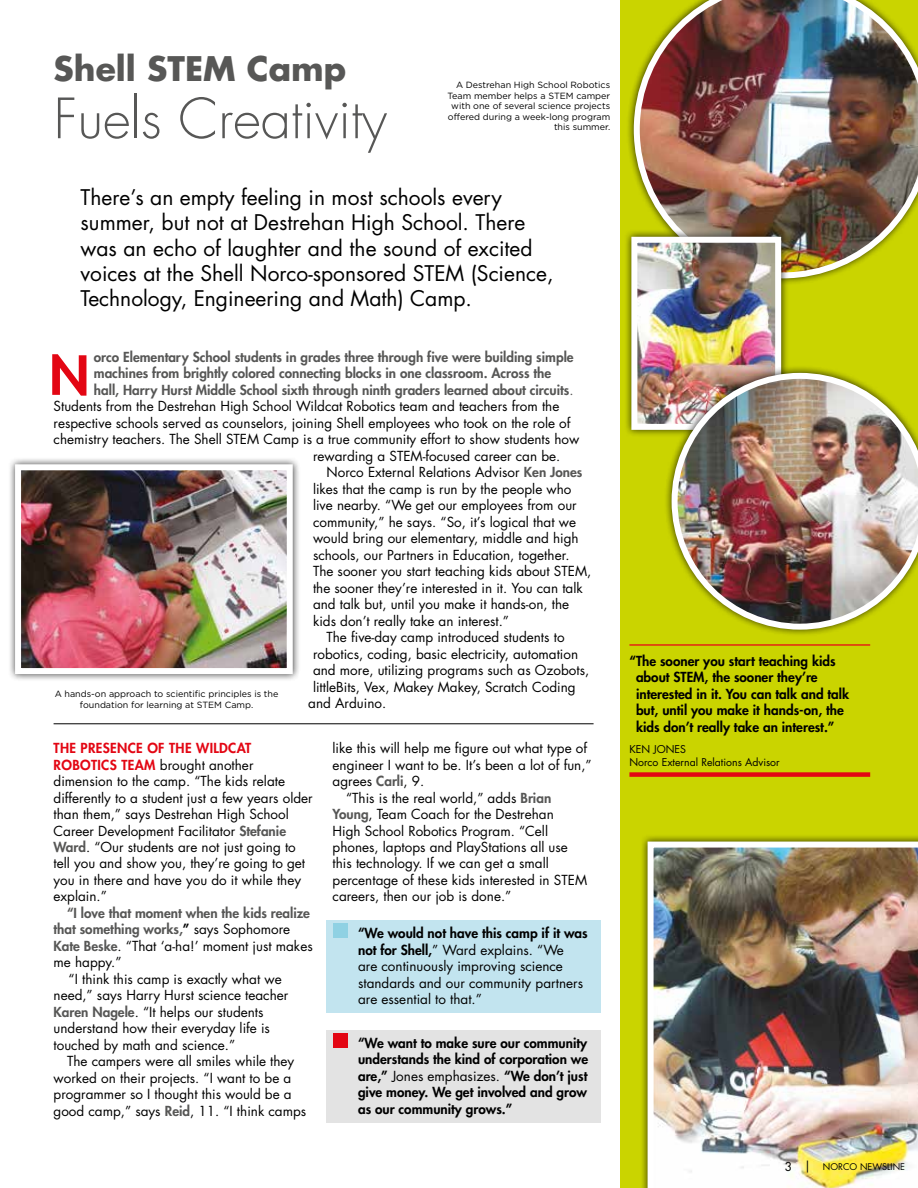
<style>
.page{position:relative;width:918px;height:1188px;background:#fff}
.page>*{position:absolute;margin:0;border:0;box-sizing:border-box;transform-origin:0 0}
.t1{font:300 54px "Futura Std";color:#575756}
.t2{font:800 52.5px "Futura Std";color:#e30613}
.t3{font:700 33px "Futura Std";color:#575756}
.t4{font:21px/25.2px "Futura Std";color:#000}
.t5{font:13.5px/16.5px "Futura Std";color:#000}
.t6{font:800 13.5px/16.5px "Futura Std";color:#000}
.t7{font:800 13.5px "Futura Std";color:#575756}
.t8{font:10.5px/12.6px "Futura Std";color:#000}
.t9{font:9px/10.5px "Gotham";color:#000;text-align:right}
.t10{font:9px "Futura Std";color:#000}
.s1{font-weight:400}
.s2{font-weight:800;color:#575756}
.s3{font-weight:800;color:#e30613}
.s4{color:#000}
.s5{font-weight:400;color:#000}
.s6{font-weight:800}
.s7{font-size:12px}
</style>
<div class="page">
<div style="left:621px;top:0;width:297px;height:1188px;background:#cad400"></div>
<div style="left:626px;top:0;width:292px;height:286px;background:#000;opacity:.75"></div>
<img style="left:634px;top:0;width:284px;height:278px">
<div style="left:7px;top:456px;width:293px;height:226px;background:#000;opacity:.75"></div>
<img style="left:22px;top:471px;width:264px;height:196px">
<div style="left:15px;top:464px;width:278px;height:210px;border:6px solid #fff"></div>
<div style="left:624px;top:229px;width:165px;height:208px;background:#000;opacity:.75"></div>
<img style="left:638px;top:244px;width:136px;height:179px">
<div style="left:631px;top:237px;width:150px;height:193px;border:6px solid #fff"></div>
<div style="left:640px;top:834px;width:278px;height:354px;background:#000;opacity:.75"></div>
<img style="left:648px;top:842px;width:270px;height:346px">
<hr style="left:629px;top:644px;width:241px;height:2px;background:#e42313">
<div style="left:629px;top:772px;width:241px;height:5px;background:#e30613"></div>
<div style="left:326px;top:920px;width:274px;height:93px;background:#c2e4ef"></div>
<div style="left:326px;top:1030px;width:274px;height:93px;background:#e3e3e3"></div>
<div style="left:333px;top:923px;width:15px;height:15px;background:#8fd1e3"></div>
<div style="left:333px;top:1033px;width:15px;height:15px;background:#e30613"></div>
<div style="left:664px;top:366px;width:254px;height:271px;background:#000;opacity:.75"></div>
<img style="left:672px;top:373px;width:246px;height:257px">
<hr style="left:54px;top:724px;width:540px;height:1px;background:#000">
<h3 class="t3" style="left:54px;top:47px;width:294px">Shell STEM Camp</h3>
<h1 class="t1" style="left:54px;top:86px;width:335px">Fuels Creativity</h1>
<h3 class="t4" style="left:81px;top:185px;width:474px">There’s an empty feeling in most schools every summer, but not at Destrehan High School. There was an echo of laughter and the sound of excited voices at the Shell Norco-sponsored STEM (Science, Technology, Engineering and Math) Camp.</h3>
<p class="t9" style="left:448px;top:80px;width:164px">A Destrehan High School Robotics<br>Team member helps a STEM camper with one of several science projects offered during a week-long program this summer.</p>
<p class="t7" style="left:94px;top:348px;width:481px">orco Elementary School students in grades three through five were building simple</p>
<p class="t7" style="left:94px;top:365px;width:459px">machines from brightly colored connecting blocks in one classroom. Across the</p>
<p class="t7" style="left:94px;top:381px;width:481px">hall, Harry Hurst Middle School sixth through ninth graders learned about circuits<span class="s1">.</span></p>
<p class="t5" style="left:54px;top:398px;width:507px">Students from the Destrehan High School Wildcat Robotics team and teachers from the</p>
<p class="t5" style="left:54px;top:415px;width:518px">respective schools served as counselors, joining Shell employees who took on the role of</p>
<p class="t5" style="left:54px;top:431px;width:527px">chemistry teachers. The Shell STEM Camp is a true community effort to show students how</p>
<p class="t5" style="left:313px;top:448px;width:249px">rewarding a STEM-focused career can be.</p>
<p class="t5" style="left:327px;top:464px;width:257px">Norco External Relations Advisor <span class="s2">Ken Jones</span></p>
<p class="t5" style="left:313px;top:481px;width:260px">likes that the camp is run by the people who</p>
<p class="t5" style="left:313px;top:497px;width:265px">live nearby. “We get our employees from our</p>
<p class="t5" style="left:313px;top:514px;width:265px">community,” he says. “So, it’s logical that we</p>
<p class="t5" style="left:313px;top:530px;width:267px">would bring our elementary, middle and high</p>
<p class="t5" style="left:313px;top:547px;width:258px">schools, our Partners in Education, together.</p>
<p class="t5" style="left:313px;top:563px;width:280px">The sooner you start teaching kids about STEM,</p>
<p class="t5" style="left:313px;top:580px;width:271px">the sooner they’re interested in it. You can talk</p>
<p class="t5" style="left:313px;top:596px;width:258px">and talk but, until you make it hands-on, the</p>
<p class="t5" style="left:313px;top:613px;width:198px">kids don’t really take an interest.”</p>
<p class="t5" style="left:327px;top:629px;width:240px">The five-day camp introduced students to</p>
<p class="t5" style="left:313px;top:646px;width:267px">robotics, coding, basic electricity, automation</p>
<p class="t5" style="left:313px;top:662px;width:278px">and more, utilizing programs such as Ozobots,</p>
<p class="t5" style="left:313px;top:679px;width:264px">littleBits, Vex, Makey Makey, Scratch Coding</p>
<p class="t5" style="left:308px;top:695px;width:79px">and Arduino.</p>
<h2 class="t2" style="left:49px;top:342px;width:41px">N</h2>
<p class="t9" style="left:55px;top:689px;width:225px;text-align:center">A hands-on approach to scientific principles is the foundation for learning at STEM Camp.</p>
<p class="t5" style="left:54px;top:740px;width:261px"><span class="s3">THE PRESENCE OF THE WILDCAT ROBOTICS TEAM</span> brought another dimension to the camp. “The kids relate differently to a student just a few years older than them,” says Destrehan High School Career Development Facilitator <span class="s2">Stefanie Ward</span>. “Our students are not just going to tell you and show you, they’re going to get you in there and have you do it while they explain.”</p>
<p class="t7" style="left:67px;top:904px;width:245px">“I love that moment when the kids realize</p>
<p class="t7" style="left:54px;top:921px;width:238px">that something works,<span class="s4">”</span> <span class="s5">says Sophomore</span></p>
<p class="t5" style="left:54px;top:938px;width:261px"><span class="s2">Kate Beske</span>. “That ‘a-ha!’ moment just makes</p>
<p class="t5" style="left:54px;top:954px;width:69px">me happy.”</p>
<p class="t5" style="left:69px;top:971px;width:215px">“I think this camp is exactly what we</p>
<p class="t5" style="left:54px;top:987px;width:236px">need,” says Harry Hurst science teacher</p>
<p class="t5" style="left:54px;top:1004px;width:212px"><span class="s2">Karen Nagele</span>. “It helps our students</p>
<p class="t5" style="left:54px;top:1020px;width:218px">understand how their everyday life is</p>
<p class="t5" style="left:54px;top:1037px;width:183px">touched by math and science.”</p>
<p class="t5" style="left:67px;top:1053px;width:229px">The campers were all smiles while they</p>
<p class="t5" style="left:54px;top:1070px;width:239px">worked on their projects. “I want to be a</p>
<p class="t5" style="left:54px;top:1086px;width:240px">programmer so I thought this would be a</p>
<p class="t5" style="left:54px;top:1103px;width:254px">good camp,” says <span class="s2">Reid</span>, 11. “I think camps</p>
<p class="t5" style="left:333px;top:740px;width:256px">like this will help me figure out what type of</p>
<p class="t5" style="left:333px;top:756px;width:261px">engineer I want to be. It’s been a lot of fun,”</p>
<p class="t5" style="left:333px;top:773px;width:93px">agrees <span class="s2">Carli</span>, 9.</p>
<p class="t5" style="left:346px;top:789px;width:207px">“This is the real world,” adds <span class="s2">Brian</span></p>
<p class="t5" style="left:333px;top:806px;width:223px"><span class="s2">Young</span>, Team Coach for the Destrehan</p>
<p class="t5" style="left:333px;top:822px;width:217px">High School Robotics Program. “Cell</p>
<p class="t5" style="left:333px;top:839px;width:237px">phones, laptops and PlayStations all use</p>
<p class="t5" style="left:333px;top:855px;width:218px">this technology. If we can get a small</p>
<p class="t5" style="left:333px;top:872px;width:256px">percentage of these kids interested in STEM</p>
<p class="t5" style="left:333px;top:888px;width:180px">careers, then our job is done.”</p>
<p class="t5" style="left:358px;top:925px;width:231px"><span class="s6">“We would not have this camp if it was not for Shell,</span>” Ward explains. “We<br>are continuously improving science standards and our community partners are essential to that.”</p>
<p class="t6" style="left:358px;top:1035px;width:232px;text-align:justify">“We want to make sure our community understands the kind of corporation we are,” <span class="s1">Jones emphasizes.</span> “We don’t just give money. We get involved and grow as our community grows.”</p>
<p class="t6" style="left:636px;top:653px;width:215px;text-indent:-7px">“The sooner you start teaching kids about STEM, the sooner they’re interested in it. You can talk and talk but, until you make it hands-on, the kids don’t really take an interest.”</p>
<p class="t8" style="left:629px;top:743px;width:152px">KEN JONES<br>Norco External Relations Advisor</p>
<p class="t10" style="left:785px;top:1161px;width:122px"><span class="s7">3 |</span> NORCO NEWSLINE</p>
</div>
